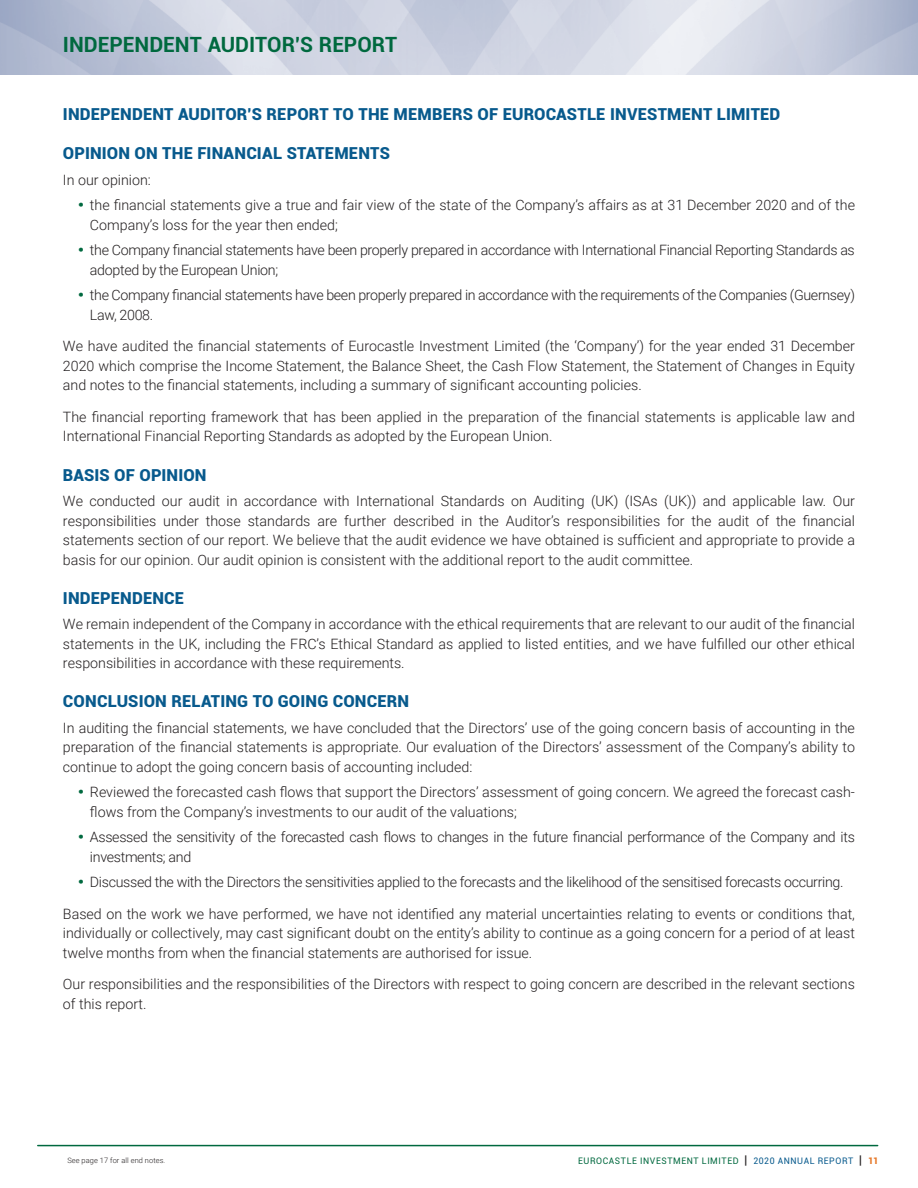
<style>
.page{position:relative;width:918px;height:1188px;background:#fff}
.page>*{position:absolute;margin:0;border:0;box-sizing:border-box;transform-origin:0 0}
.t1{font:700 21px "Roboto";color:#00693f}
.t2{font:900 16.5px "Roboto";letter-spacing:.01em;color:#085a8d}
.t3{font:300 14.25px/19.5px "Roboto";color:#231f20;text-align:justify}
.t4{font:300 14.25px/19.5px "Roboto";letter-spacing:-.025em;color:#231f20}
.t5{font:9px "Roboto";letter-spacing:.07em;color:#00693f}
.t6{font:300 7.5px "Roboto";letter-spacing:.01em;color:#231f20}
.s1{color:#00693f}
.s2{font-size:12px;color:#231f20}
.s3{color:#085a8d}
.s4{font-weight:900;color:#e67625}
</style>
<div class="page">
<hr style="left:38px;top:1145px;width:840px;height:1px;background:#00693f">
<h1 class="t1" style="left:63px;top:29px;width:336px">INDEPENDENT AUDITOR’S REPORT</h1>
<p class="t2" style="left:63px;top:103px;width:719px">INDEPENDENT AUDITOR’S REPORT TO THE MEMBERS OF EUROCASTLE INVESTMENT LIMITED</p>
<p class="t2" style="left:63px;top:142px;width:329px">OPINION ON THE FINANCIAL STATEMENTS</p>
<p class="t3" style="left:63px;top:169px;width:90px">In our opinion:</p>
<p class="t3" style="left:90px;top:195px;width:767px;text-indent:-12px"><span class="s1">•</span> the financial statements give a true and fair view of the state of the Company’s affairs as at 31 December 2020 and of the<br>Company’s loss for the year then ended;</p>
<p class="t4" style="left:90px;top:240px;width:766px;text-indent:-12px"><span class="s1">•</span> the Company financial statements have been properly prepared in accordance with International Financial Reporting Standards as adopted by the European Union;</p>
<p class="t4" style="left:90px;top:285px;width:766px;text-indent:-12px"><span class="s1">•</span> the Company financial statements have been properly prepared in accordance with the requirements of the Companies (Guernsey)<br>Law, 2008.</p>
<p class="t3" style="left:63px;top:336px;width:794px">We have audited the financial statements of Eurocastle Investment Limited (the ‘Company’) for the year ended 31 December 2020 which comprise the Income Statement, the Balance Sheet, the Cash Flow Statement, the Statement of Changes in Equity and notes to the financial statements, including a summary of significant accounting policies.</p>
<p class="t3" style="left:63px;top:406px;width:794px">The financial reporting framework that has been applied in the preparation of the financial statements is applicable law and<br>International Financial Reporting Standards as adopted by the European Union.</p>
<p class="t2" style="left:63px;top:463px;width:145px">BASIS OF OPINION</p>
<p class="t3" style="left:63px;top:491px;width:794px">We conducted our audit in accordance with International Standards on Auditing (UK) (ISAs (UK)) and applicable law. Our responsibilities under those standards are further described in the Auditor’s responsibilities for the audit of the financial statements section of our report. We believe that the audit evidence we have obtained is sufficient and appropriate to provide a basis for our opinion. Our audit opinion is consistent with the additional report to the audit committee.</p>
<p class="t2" style="left:63px;top:586px;width:123px">INDEPENDENCE</p>
<p class="t3" style="left:63px;top:614px;width:794px">We remain independent of the Company in accordance with the ethical requirements that are relevant to our audit of the financial statements in the UK, including the FRC’s Ethical Standard as applied to listed entities, and we have fulfilled our other ethical responsibilities in accordance with these requirements.</p>
<p class="t2" style="left:63px;top:690px;width:348px">CONCLUSION RELATING TO GOING CONCERN</p>
<p class="t3" style="left:63px;top:718px;width:793px">In auditing the financial statements, we have concluded that the Directors’ use of the going concern basis of accounting in the preparation of the financial statements is appropriate. Our evaluation of the Directors’ assessment of the Company’s ability to continue to adopt the going concern basis of accounting included:</p>
<p class="t3" style="left:90px;top:782px;width:766px;text-indent:-12px"><span class="s1">•</span> Reviewed the forecasted cash flows that support the Directors’ assessment of going concern. We agreed the forecast cash&shy;flows from the Company’s investments to our audit of the valuations;</p>
<p class="t4" style="left:90px;top:827px;width:766px;text-indent:-12px"><span class="s1">•</span> Assessed the sensitivity of the forecasted cash flows to changes in the future financial performance of the Company and its investments; and</p>
<p class="t4" style="left:78px;top:872px;width:767px"><span class="s1">•</span> Discussed the with the Directors the sensitivities applied to the forecasts and the likelihood of the sensitised forecasts occurring.</p>
<p class="t3" style="left:63px;top:904px;width:793px">Based on the work we have performed, we have not identified any material uncertainties relating to events or conditions that, individually or collectively, may cast significant doubt on the entity’s ability to continue as a going concern for a period of at least twelve months from when the financial statements are authorised for issue.</p>
<p class="t3" style="left:63px;top:974px;width:793px">Our responsibilities and the responsibilities of the Directors with respect to going concern are described in the relevant sections of this report.</p>
<p class="t6" style="left:67px;top:1155px;width:99px">See page 17 for all end notes.</p>
<p class="t5" style="left:578px;top:1155px;width:302px">EUROCASTLE INVESTMENT LIMITED <span class="s2">|</span> <span class="s3">2020 ANNUAL REPORT</span> <span class="s2">|</span> <span class="s4">11</span></p>
</div>
